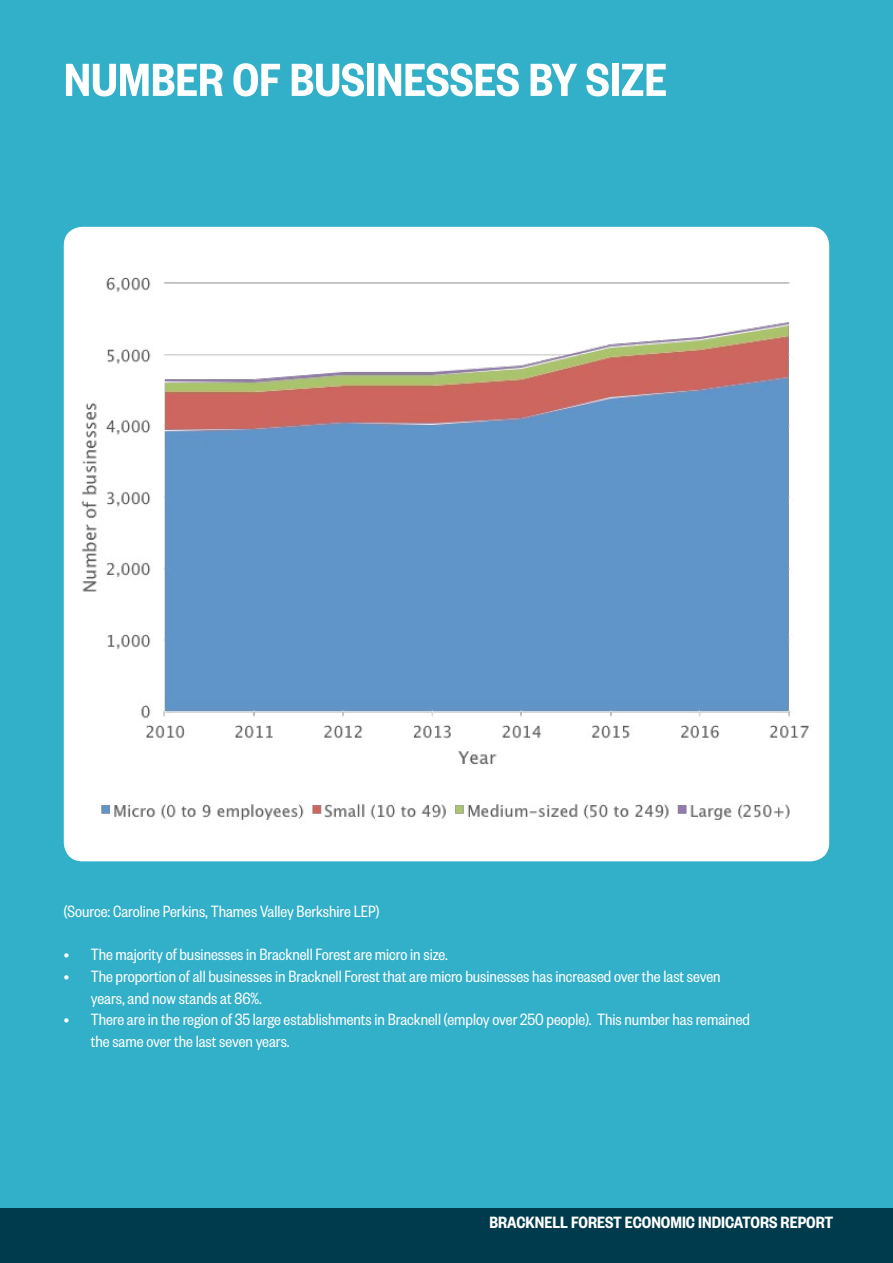
<style>
.page{position:relative;width:893px;height:1263px;background:#fff}
.page>*{position:absolute;margin:0;border:0;box-sizing:border-box;transform-origin:0 0}
.t1{font:600 51px "Founders Grotesk Cond";color:#fff}
.t2{font:18px/21.6px "Founders Grotesk Cond";color:#fff}
.t3{font:600 18px "Founders Grotesk Cond";color:#fff}
</style>
<div class="page">
<div style="left:0;top:1199px;width:893px;height:64px;background:#003b4d"></div>
<div style="left:0;top:0;width:893px;height:1208px;background:#32afc9"></div>
<div style="left:65px;top:227px;width:763px;height:634px;background:#fff;border-radius:18px"></div>
<img style="left:81px;top:277px;width:729px;height:545px">
<h2 class="t1" style="left:64px;top:49px;width:605px">NUMBER OF BUSINESSES BY SIZE</h2>
<p class="t2" style="left:64px;top:900px;width:317px">(Source: Caroline Perkins, Thames Valley Berkshire LEP)</p>
<p class="t2" style="left:64px;top:943px;width:386px">• The majority of businesses in Bracknell Forest are micro in size.</p>
<p class="t2" style="left:91px;top:965px;width:631px;text-indent:-27px">• The proportion of all businesses in Bracknell Forest that are micro businesses has increased over the last seven years, and now stands at 86%.</p>
<p class="t2" style="left:91px;top:1008px;width:661px;text-indent:-27px">• There are in the region of 35 large establishments in Bracknell (employ over 250 people). This number has remained the same over the last seven years.</p>
<p class="t3" style="left:490px;top:1211px;width:345px">BRACKNELL FOREST ECONOMIC INDICATORS REPORT</p>
</div>
